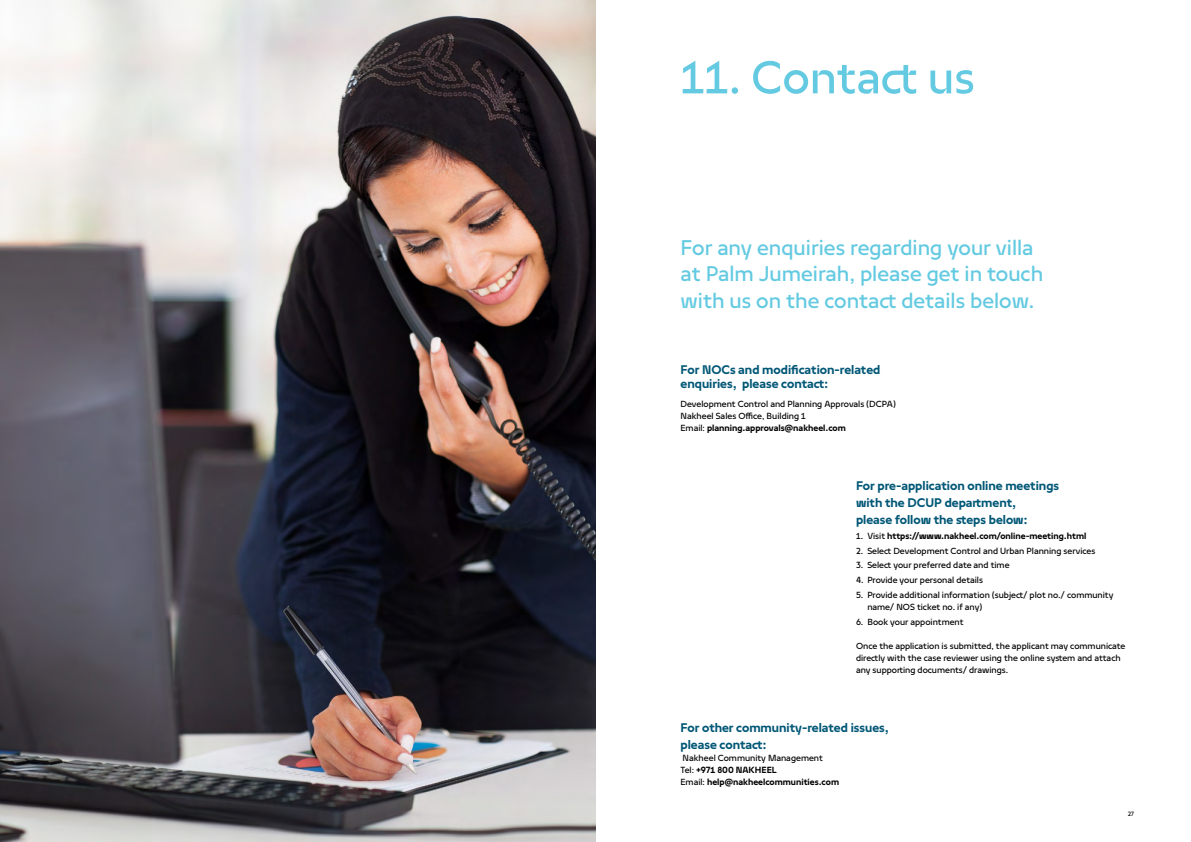
<style>
.page{position:relative;width:1191px;height:842px;background:#fff}
.page>*{position:absolute;margin:0;border:0;box-sizing:border-box;transform-origin:0 0}
.t1{font:52px "Nakheel Headline";color:#63cae1}
.t2{font:24px/26.4px "Nakheel Text";color:#63cae1}
.t3{font:700 14px/16.8px "Nakheel Text";color:#005776}
.t4{font:10px/12px "Nakheel Text";color:#000}
.t5{font:700 10px/12px "Nakheel Text";color:#000}
.t6{font:7px "Nakheel Text";color:#000}
.s1{font-weight:700}
.s2{font-weight:400}
</style>
<div class="page">
<img style="left:0;top:0;width:595px;height:842px">
<h1 class="t1" style="left:680px;top:41px;width:296px">11. Contact us</h1>
<h2 class="t2" style="left:680px;top:234px;width:364px">For any enquiries regarding your villa at Palm Jumeirah, please get in touch with us on the contact details below.</h2>
<h3 class="t3" style="left:680px;top:362px;width:201px;line-height:14px">For NOCs and modification-related enquiries, please contact:</h3>
<p class="t4" style="left:680px;top:397px;width:217px">Development Control and Planning Approvals (DCPA)<br>Nakheel Sales Office, Building 1<br>Email: <span class="s1">planning.approvals@nakheel.com</span></p>
<h3 class="t3" style="left:856px;top:477px;width:205px">For pre-application online meetings with the DCUP department,<br>please follow the steps below:</h3>
<p class="t5" style="left:856px;top:530px;width:232px"><span class="s2">1. Visit</span> https://www.nakheel.com/online-meeting.html</p>
<p class="t4" style="left:856px;top:544px;width:241px">2. Select Development Control and Urban Planning services</p>
<p class="t4" style="left:856px;top:559px;width:155px">3. Select your preferred date and time</p>
<p class="t4" style="left:856px;top:574px;width:128px">4. Provide your personal details</p>
<p class="t4" style="left:867px;top:589px;width:247px;text-indent:-11px">5. Provide additional information (subject/ plot no./ community name/ NOS ticket no. if any)</p>
<p class="t4" style="left:856px;top:616px;width:109px">6. Book your appointment</p>
<p class="t4" style="left:856px;top:640px;width:271px">Once the application is submitted, the applicant may communicate directly with the case reviewer using the online system and attach any supporting documents/ drawings.</p>
<h3 class="t3" style="left:680px;top:719px;width:210px">For other community-related issues, please contact:</h3>
<p class="t5" style="left:680px;top:752px;width:160px"><span class="s2">Nakheel Community Management<br>Tel:</span> +971 800 NAKHEEL<br><span class="s2">Email:</span> help@nakheelcommunities.com</p>
<p class="t6" style="left:1127px;top:809px;width:8px">27</p>
</div>
